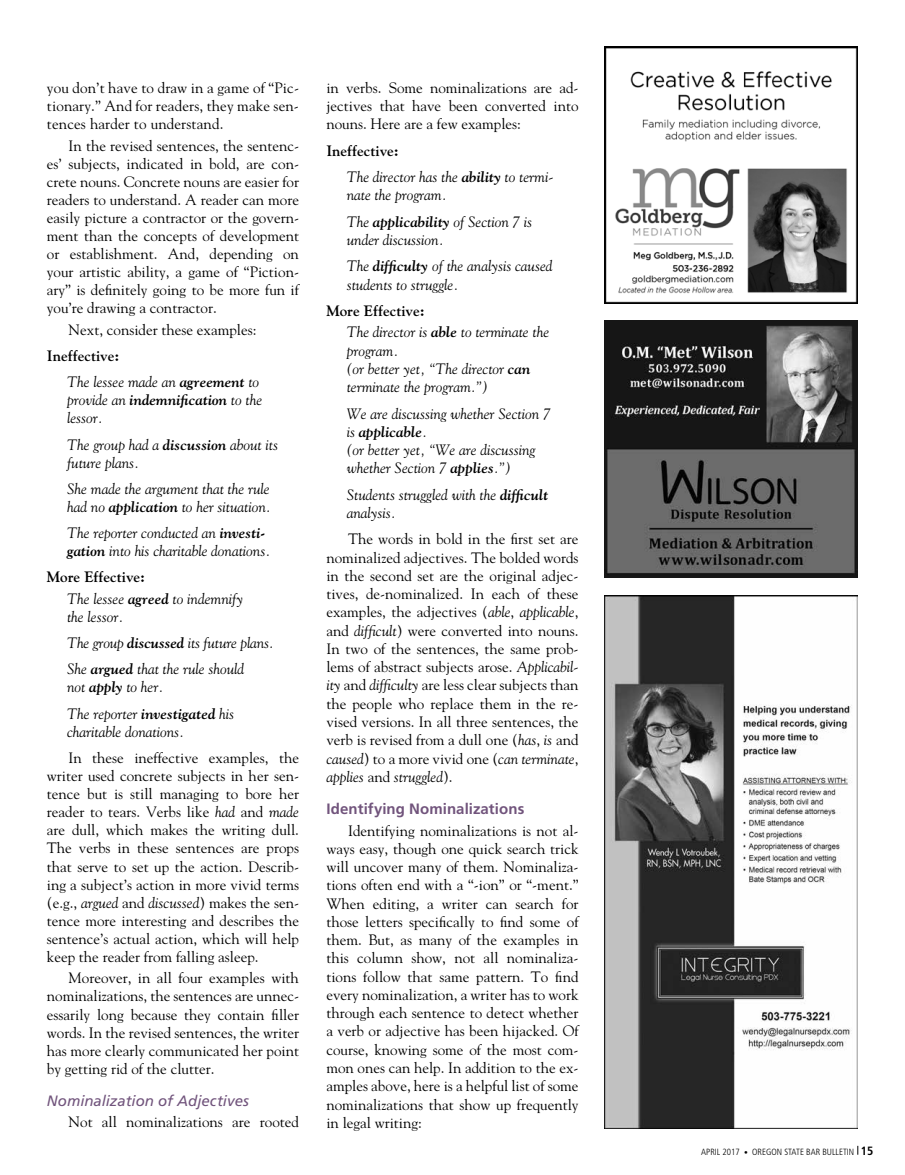
<style>
.page{position:relative;width:905px;height:1175px;background:#fff}
.page>*{position:absolute;margin:0;border:0;box-sizing:border-box;transform-origin:0 0}
.t1{font:15px/18.3px "Goudy";color:#000;text-align:justify}
.t2{font:italic 15px/18.3px "Goudy";color:#000}
.t3{font:italic 15px "Frutiger LT Std";color:#71547c}
.t4{font:700 15px "Frutiger LT Std";letter-spacing:.005em;color:#71547c}
.t5{font:300 condensed 9px "Frutiger LT Std";color:#000}
.s1{font-weight:700;font-style:normal}
.s2{font-weight:700}
.s3{font-style:italic}
.s4{font-size:7.5px}
.s5{font-weight:700;font-size:12px}
</style>
<div class="page">
<img style="left:604px;top:47px;width:254px;height:256px">
<img style="left:605px;top:321px;width:253px;height:256px">
<img style="left:604px;top:595px;width:254px;height:533px">
<p class="t1" style="left:47px;top:78px;width:254px">you don’t have to draw in a game of “Pic&shy;tionary.” And for readers, they make sen&shy;tences harder to understand.</p>
<p class="t1" style="left:47px;top:136px;width:254px;text-indent:22px">In the revised sentences, the sentenc&shy;es’ subjects, indicated in bold, are con&shy;crete nouns. Concrete nouns are easier for readers to understand. A reader can more easily picture a contractor or the govern&shy;ment than the concepts of development or establishment. And, depending on your artistic ability, a game of “Piction&shy;ary” is definitely going to be more fun if you’re drawing a contractor.</p>
<p class="t1" style="left:68px;top:320px;width:189px">Next, consider these examples:</p>
<p class="t2" style="left:67px;top:342px;width:194px;line-height:26.2px;text-indent:-20px"><span class="s1">Ineffective:<br></span>The lessee made an <span class="s2">agreement</span> to</p>
<p class="t2" style="left:67px;top:391px;width:196px">provide an <span class="s2">indemnification</span> to the lessor.</p>
<p class="t2" style="left:67px;top:435px;width:212px">The group had a <span class="s2">discussion</span> about its future plans.</p>
<p class="t2" style="left:67px;top:479px;width:205px">She made the argument that the rule had no <span class="s2">application</span> to her situation.</p>
<p class="t2" style="left:67px;top:523px;width:205px">The reporter conducted an <span class="s2">investi&shy;gation</span> into his charitable donations.</p>
<p class="t2" style="left:67px;top:566px;width:177px;line-height:21.3px;text-indent:-20px"><span class="s1">More Effective:<br></span>The lessee <span class="s2">agreed</span> to indemnify</p>
<p class="t2" style="left:67px;top:603px;width:208px;line-height:26.2px">the lessor.<br>The group <span class="s2">discussed</span> its future plans.<br>She <span class="s2">argued</span> that the rule should</p>
<p class="t2" style="left:67px;top:673px;width:169px;line-height:26.2px">not <span class="s2">apply</span> to her.<br>The reporter <span class="s2">investigated</span> his</p>
<p class="t2" style="left:67px;top:722px;width:119px">charitable donations.</p>
<p class="t1" style="left:47px;top:748px;width:254px;text-indent:22px">In these ineffective examples, the writer used concrete subjects in her sen&shy;tence but is still managing to bore her reader to tears. Verbs like <span class="s3">had</span> and <span class="s3">made </span>are dull, which makes the writing dull.<br>The verbs in these sentences are props that serve to set up the action. Describ&shy;ing a subject’s action in more vivid terms (e.g., <span class="s3">argued</span> and <span class="s3">discussed</span>) makes the sen&shy;tence more interesting and describes the sentence’s actual action, which will help keep the reader from falling asleep.</p>
<p class="t1" style="left:47px;top:968px;width:254px;text-indent:22px">Moreover, in all four examples with nominalizations, the sentences are unnec&shy;essarily long because they contain filler words. In the revised sentences, the writer has more clearly communicated her point by getting rid of the clutter.</p>
<p class="t3" style="left:47px;top:1092px;width:203px">Nominalization of Adjectives</p>
<p class="t1" style="left:68px;top:1112px;width:232px">Not all nominalizations are rooted</p>
<p class="t1" style="left:326px;top:78px;width:253px">in verbs. Some nominalizations are ad&shy;jectives that have been converted into nouns. Here are a few examples:</p>
<p class="t2" style="left:346px;top:137px;width:208px;line-height:26.4px;text-indent:-20px"><span class="s1">Ineffective:<br></span>The director has the <span class="s2">ability</span> to termi-</p>
<p class="t2" style="left:346px;top:181px;width:187px;line-height:26.4px">nate the program.<br>The <span class="s2">applicability</span> of Section 7 is</p>
<p class="t2" style="left:346px;top:226px;width:207px;line-height:26.4px">under discussion.<br>The <span class="s2">difficulty</span> of the analysis caused</p>
<p class="t2" style="left:346px;top:275px;width:113px">students to struggle.</p>
<p class="t2" style="left:346px;top:300px;width:204px;line-height:21.5px;text-indent:-20px"><span class="s1">More Effective:<br></span>The director is <span class="s2">able</span> to terminate the</p>
<p class="t2" style="left:346px;top:341px;width:185px">program.<br>(or better yet, “The director <span class="s2">can </span>terminate the program.”)</p>
<p class="t2" style="left:346px;top:404px;width:205px">We are discussing whether Section 7 is <span class="s2">applicable</span>.<br>(or better yet, “We are discussing whether Section 7 <span class="s2">applies</span>.”)</p>
<p class="t2" style="left:346px;top:485px;width:203px">Students struggled with the <span class="s2">difficult </span>analysis.</p>
<p class="t1" style="left:326px;top:529px;width:254px;text-indent:22px">The words in bold in the first set are nominalized adjectives. The bolded words in the second set are the original adjec&shy;tives, de-nominalized. In each of these examples, the adjectives (<span class="s3">able</span>, <span class="s3">applicable</span>, and <span class="s3">difficult</span>) were converted into nouns.<br>In two of the sentences, the same prob&shy;lems of abstract subjects arose. <span class="s3">Applicabil&shy;ity</span> and <span class="s3">difficulty</span> are less clear subjects than the people who replace them in the re&shy;vised versions. In all three sentences, the verb is revised from a dull one (<span class="s3">has</span>, <span class="s3">is</span> and <span class="s3">caused</span>) to a more vivid one (<span class="s3">can terminate</span>, <span class="s3">applies</span> and <span class="s3">struggled</span>).</p>
<p class="t4" style="left:326px;top:800px;width:199px">Identifying Nominalizations</p>
<p class="t1" style="left:326px;top:820px;width:254px;text-indent:22px">Identifying nominalizations is not al&shy;ways easy, though one quick search trick will uncover many of them. Nominaliza&shy;tions often end with a “-ion” or “-ment.” When editing, a writer can search for those letters specifically to find some of them. But, as many of the examples in this column show, not all nominaliza&shy;tions follow that same pattern. To find every nominalization, a writer has to work through each sentence to detect whether a verb or adjective has been hijacked. Of course, knowing some of the most com&shy;mon ones can help. In addition to the ex&shy;amples above, here is a helpful list of some nominalizations that show up frequently in legal writing:</p>
<p class="t5" style="left:701px;top:1146px;width:173px">APRIL 2017 <span class="s4">•</span> OREGON STATE BAR BULLETIN <span class="s5">15</span></p>
</div>
